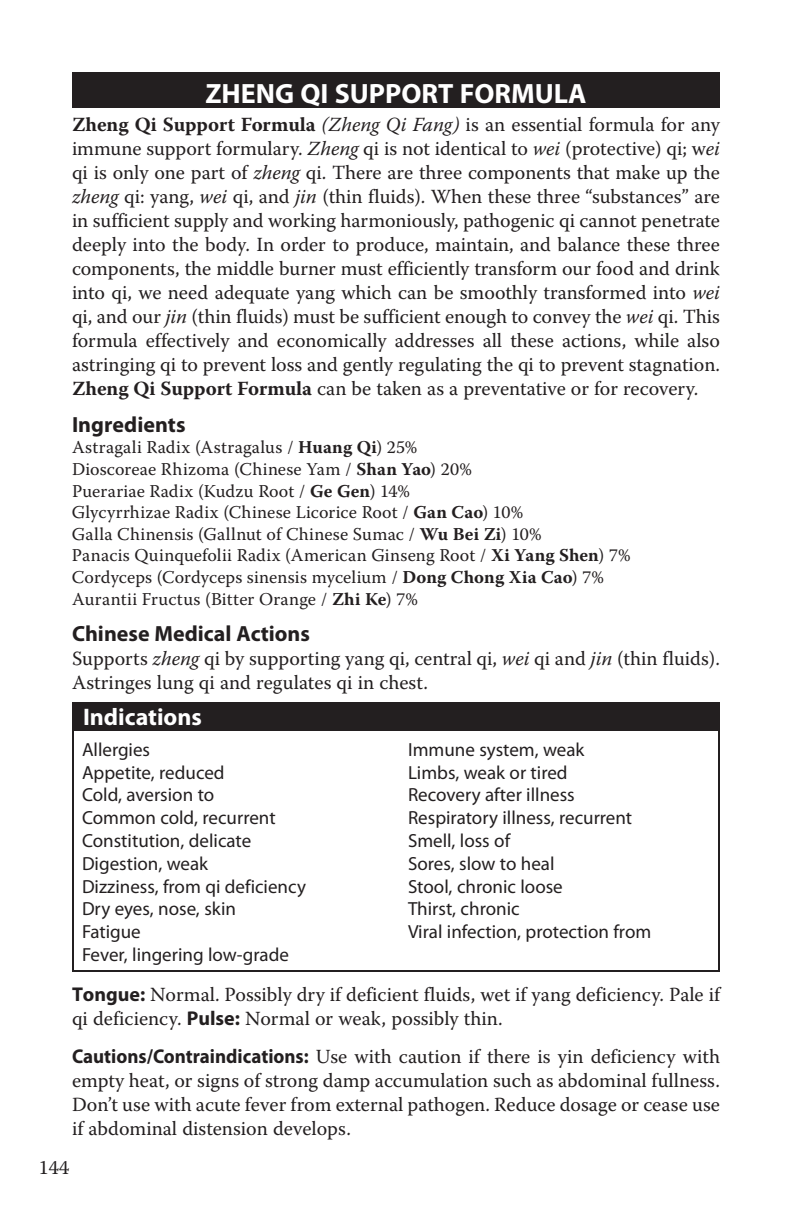
<style>
.page{position:relative;width:792px;height:1224px;background:#fff}
.page>*{position:absolute;margin:0;border:0;box-sizing:border-box;transform-origin:0 0}
.t1{font:700 28px "Myriad Pro";color:#fff}
.t2{font:700 24px "Myriad Pro";color:#fff}
.t3{font:700 22px "Myriad Pro";color:#231f20}
.t4{font:20px/24px "Warnock Pro";color:#231f20;text-align:justify}
.t5{font:19px/22.8px "Myriad Pro";color:#231f20}
.t6{font:18px/21.6px "Warnock Pro";letter-spacing:.01em;color:#231f20}
.s1{font-weight:700}
.s2{font-style:italic}
.s3{font-family:"Myriad Pro";font-weight:700}
</style>
<div class="page">
<div style="left:72px;top:72px;width:648px;height:36px;background:#231f20"></div>
<div style="left:72px;top:723px;width:648px;height:249px;border:2px solid #231f20"></div>
<div style="left:72px;top:702px;width:648px;height:29px;background:#231f20"></div>
<h1 class="t1" style="left:205px;top:75px;width:383px">ZHENG QI SUPPORT FORMULA</h1>
<p class="t4" style="left:72px;top:112px;width:650px"><span class="s1">Zheng Qi Support Formula</span> <span class="s2">(Zheng Qi Fang)</span> is an essential formula for any immune support formulary. <span class="s2">Zheng</span> qi is not identical to <span class="s2">wei</span> (protective) qi; w<span class="s2">ei </span>qi is only one part of <span class="s2">zheng</span> qi. There are three components that make up the <span class="s2">zheng</span> qi: yang, <span class="s2">wei</span> qi, and <span class="s2">jin</span> (thin fluids). When these three “substances” are in sufficient supply and working harmoniously, pathogenic qi cannot penetrate deeply into the body. In order to produce, maintain, and balance these three components, the middle burner must efficiently transform our food and drink into qi, we need adequate yang which can be smoothly transformed into <span class="s2">wei </span>qi, and our <span class="s2">jin</span> (thin fluids) must be sufficient enough to convey the <span class="s2">wei</span> qi. This formula effectively and economically addresses all these actions, while also astringing qi to prevent loss and gently regulating the qi to prevent stagnation.<br><span class="s1">Zheng Qi Support Formula</span> can be taken as a preventative or for recovery.</p>
<p class="t3" style="left:72px;top:410px;width:115px">Ingredients</p>
<p class="t6" style="left:72px;top:436px;width:560px">Astragali Radix (Astragalus / <span class="s1">Huang Qi</span>) 25%<br>Dioscoreae Rhizoma (Chinese Yam / <span class="s1">Shan Yao</span>) 20%<br>Puerariae Radix (Kudzu Root / <span class="s1">Ge Gen</span>) 14%<br>Glycyrrhizae Radix (Chinese Licorice Root / <span class="s1">Gan Cao</span>) 10%<br>Galla Chinensis (Gallnut of Chinese Sumac / <span class="s1">Wu Bei Zi</span>) 10%<br>Panacis Quinquefolii Radix (American Ginseng Root / <span class="s1">Xi Yang Shen</span>) 7% Cordyceps (Cordyceps sinensis mycelium / <span class="s1">Dong Chong Xia Cao</span>) 7% Aurantii Fructus (Bitter Orange / <span class="s1">Zhi Ke</span>) 7%</p>
<p class="t3" style="left:72px;top:619px;width:239px">Chinese Medical Actions</p>
<p class="t4" style="left:72px;top:646px;width:650px">Supports <span class="s2">zheng</span> qi by supporting yang qi, central qi, <span class="s2">wei</span> qi and <span class="s2">jin</span> (thin fluids).<br>Astringes lung qi and regulates qi in chest.</p>
<p class="t2" style="left:83px;top:702px;width:120px">Indications</p>
<p class="t5" style="left:82px;top:738px;width:225px">Allergies<br>Appetite, reduced<br>Cold, aversion to<br>Common cold, recurrent<br>Constitution, delicate<br>Digestion, weak<br>Dizziness, from qi deficiency<br>Dry eyes, nose, skin<br>Fatigue<br>Fever, lingering low-grade</p>
<p class="t5" style="left:408px;top:738px;width:245px">Immune system, weak<br>Limbs, weak or tired<br>Recovery after illness<br>Respiratory illness, recurrent<br>Smell, loss of<br>Sores, slow to heal<br>Stool, chronic loose<br>Thirst, chronic<br>Viral infection, protection from</p>
<p class="t4" style="left:72px;top:982px;width:650px"><span class="s3">Tongue:</span> Normal. Possibly dry if deficient fluids, wet if yang deficiency. Pale if qi deficiency. <span class="s3">Pulse:</span> Normal or weak, possibly thin.</p>
<p class="t4" style="left:72px;top:1045px;width:650px"><span class="s3">Cautions/Contraindications:</span> Use with caution if there is yin deficiency with empty heat, or signs of strong damp accumulation such as abdominal fullness.<br>Don’t use with acute fever from external pathogen. Reduce dosage or cease use if abdominal distension develops.</p>
<p class="t4" style="left:39px;top:1155px;width:32px">144</p>
</div>
